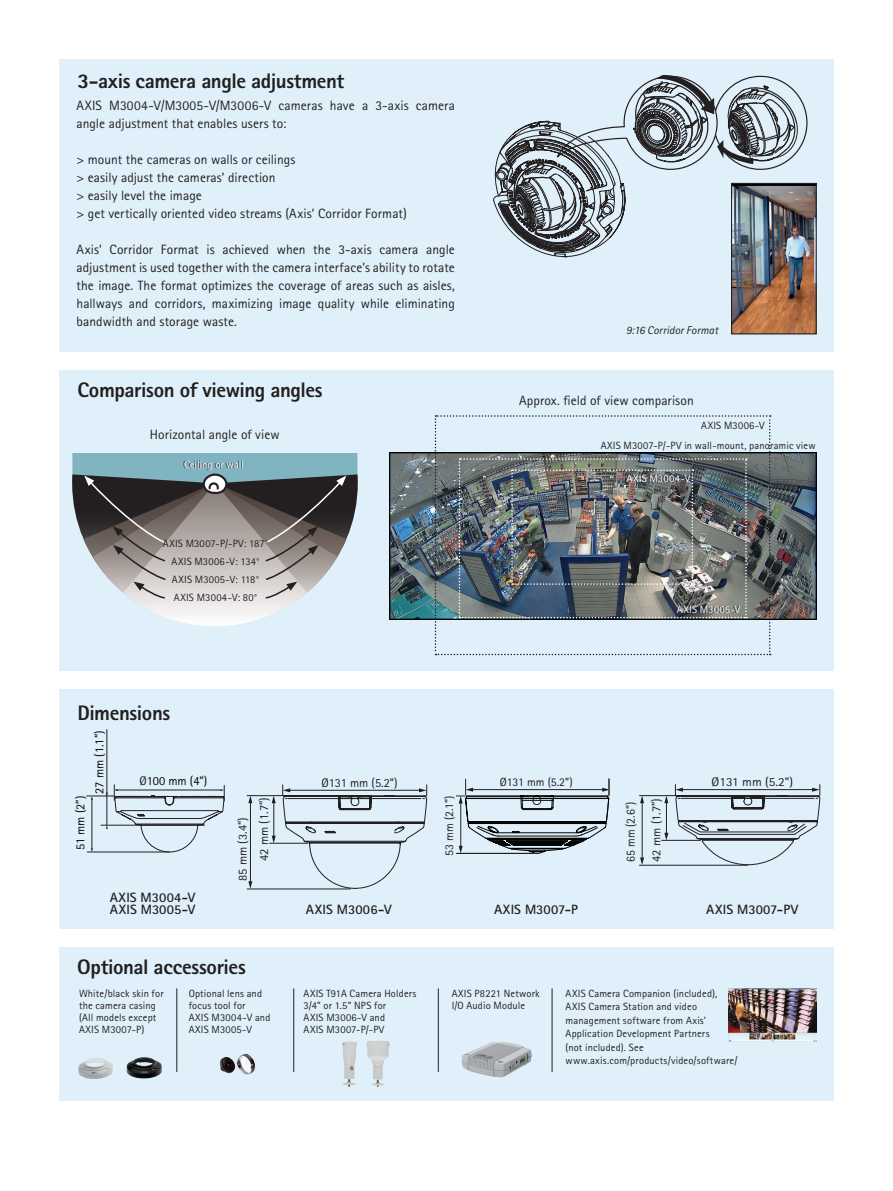
<style>
.page{position:relative;width:893px;height:1191px;background:#fff}
.page>*{position:absolute;margin:0;border:0;box-sizing:border-box;transform-origin:0 0}
.back_accessories_hea{font:800 21px "Rotis Sans Serif Pro";letter-spacing:-.02em;color:#231f20}
.inside_text_bodycopy{font:13.5px/18px "Rotis Sans Serif Pro";letter-spacing:.005em;color:#231f20}
.back_accessories_ite{font:700 13.5px "Rotis Sans Serif Pro";letter-spacing:.01em;color:#231f20}
.back_accessories_ite-2{font:13.5px "Rotis Sans Serif Pro";letter-spacing:.005em;color:#231f20}
.t1{font:12.45px/21.3px "Rotis Sans Serif Pro";color:#231f20}
.t2{font:12.45px "Rotis Sans Serif Pro";color:#050504}
.t3{font:12.45px "Rotis Sans Serif Pro";color:#231f20;scale:1.06 1}
.t4{font:12.45px "Rotis Sans Serif Pro";color:#231f20;scale:.94 1}
.t5{font:11.85px "Rotis Sans Serif Pro";color:#211e1e}
.back_accessories_ite-3{font:italic 11.25px "Rotis Sans Serif Pro";letter-spacing:.01em;color:#231f20}
.back_accessories_ite-4{font:10.5px/12px "Rotis Sans Serif Pro";letter-spacing:.015em;color:#231f20}
.back_accessories_ite-5{font:10.5px "Rotis Sans Serif Pro";letter-spacing:.015em;color:#fff}
.s1{color:#231f20}
</style>
<div class="page">
<div style="left:59px;top:689px;width:774px;height:240px;background:#dff0fa"></div>
<hr style="left:107px;top:729px;width:1px;height:96px;background:#231f20">
<svg style="left:87px;top:784px;width:138px;height:68px"></svg>
<hr style="left:101px;top:825px;width:104px;height:1px;background:#231f20">
<hr style="left:250px;top:802px;width:1px;height:80px;background:#231f20">
<svg style="left:248px;top:881px;width:4px;height:7px"></svg>
<svg style="left:248px;top:796px;width:4px;height:7px"></svg>
<hr style="left:274px;top:802px;width:1px;height:35px;background:#231f20">
<svg style="left:272px;top:835px;width:4px;height:8px"></svg>
<svg style="left:272px;top:796px;width:4px;height:7px"></svg>
<svg style="left:282px;top:785px;width:145px;height:103px"></svg>
<hr style="left:247px;top:795px;width:42px;height:1px;background:#231f20">
<hr style="left:269px;top:843px;width:39px;height:1px;background:#231f20">
<hr style="left:247px;top:888px;width:104px;height:1px;background:#231f20">
<hr style="left:642px;top:802px;width:1px;height:57px;background:#231f20">
<svg style="left:640px;top:857px;width:4px;height:8px"></svg>
<svg style="left:640px;top:796px;width:4px;height:7px"></svg>
<hr style="left:666px;top:802px;width:1px;height:32px;background:#231f20">
<svg style="left:664px;top:832px;width:4px;height:8px"></svg>
<svg style="left:664px;top:796px;width:4px;height:7px"></svg>
<hr style="left:639px;top:795px;width:41px;height:1px;background:#231f20">
<hr style="left:662px;top:840px;width:38px;height:1px;background:#231f20">
<hr style="left:639px;top:865px;width:109px;height:1px;background:#231f20">
<svg style="left:675px;top:784px;width:145px;height:81px"></svg>
<svg style="left:456px;top:779px;width:154px;height:75px"></svg>
<div style="left:60px;top:60px;width:774px;height:292px;background:#dff0fa"></div>
<div style="left:60px;top:370px;width:774px;height:301px;background:#dff0fa"></div>
<svg style="left:493px;top:75px;width:314px;height:182px"></svg>
<img style="left:389px;top:453px;width:427px;height:166px">
<img style="left:733px;top:185px;width:82px;height:147px">
<div style="left:731px;top:183px;width:86px;height:151px;border:1px solid #231f20"></div>
<svg style="left:72px;top:453px;width:285px;height:173px"></svg>
<img style="left:435px;top:415px;width:336px;height:240px">
<div style="left:59px;top:947px;width:775px;height:153px;background:#dff0fa"></div>
<img style="left:729px;top:988px;width:87px;height:53px">
<hr style="left:293px;top:988px;width:1px;height:83px;background:#231f20">
<img style="left:461px;top:1042px;width:71px;height:35px">
<hr style="left:177px;top:988px;width:1px;height:83px;background:#231f20">
<img style="left:78px;top:1057px;width:84px;height:22px">
<hr style="left:438px;top:988px;width:1px;height:83px;background:#231f20">
<hr style="left:552px;top:988px;width:1px;height:83px;background:#231f20">
<img style="left:342px;top:1041px;width:15px;height:45px">
<img style="left:367px;top:1040px;width:23px;height:47px">
<img style="left:220px;top:1053px;width:35px;height:21px">
<p class="back_accessories_hea" style="left:78px;top:68px;width:268px">3-axis camera angle adjustment</p>
<p class="inside_text_bodycopy" style="left:77px;top:97px;width:380px">AXIS M3004-V/M3005-V/M3006-V cameras have a 3-axis camera angle adjustment that enables users to:</p>
<p class="inside_text_bodycopy" style="left:77px;top:151px;width:220px">&gt; mount the cameras on walls or ceilings</p>
<p class="inside_text_bodycopy" style="left:77px;top:169px;width:201px">&gt; easily adjust the cameras’ direction</p>
<p class="inside_text_bodycopy" style="left:77px;top:187px;width:127px">&gt; easily level the image</p>
<p class="inside_text_bodycopy" style="left:77px;top:205px;width:332px">&gt; get vertically oriented video streams (Axis’ Corridor Format)</p>
<p class="inside_text_bodycopy" style="left:77px;top:241px;width:380px;text-align:justify">Axis’ Corridor Format is achieved when the 3-axis camera angle adjustment is used together with the camera interface’s ability to rotate the image. The format optimizes the coverage of areas such as aisles, hallways and corridors, maximizing image quality while eliminating bandwidth and storage waste.</p>
<p class="back_accessories_hea" style="left:78px;top:376px;width:247px">Comparison of viewing angles</p>
<p class="back_accessories_ite-2" style="left:150px;top:426px;width:131px">Horizontal angle of view</p>
<p class="back_accessories_ite-5" style="left:184px;top:458px;width:61px">Ceiling or wall</p>
<p class="back_accessories_ite-4" style="left:240px;top:458px;width:4px">l</p>
<p class="back_accessories_ite-4" style="left:163px;top:534px;width:108px;line-height:18px;text-align:center">AXIS M3007-P/-PV: 187°<br>AXIS M3006-V: 134°<br>AXIS M3005-V: 118°<br>AXIS M3004-V: 80°</p>
<p class="back_accessories_hea" style="left:77px;top:699px;width:95px">Dimensions</p>
<p class="t2" style="left:92px;top:794px;width:65px;rotate:-90deg">27 mm (1.1”)</p>
<p class="t2" style="left:139px;top:774px;width:69px"><span class="s1">Ø</span>100 mm (4”)</p>
<p class="t1" style="left:321px;top:772px;width:78px">Ø131 mm (5.2”)</p>
<p class="back_accessories_ite-3" style="left:626px;top:323px;width:93px">9:16 Corridor Format</p>
<p class="back_accessories_ite-2" style="left:519px;top:392px;width:176px">Approx. field of view comparison</p>
<p class="back_accessories_ite-4" style="left:701px;top:419px;width:65px">AXIS M3006-V</p>
<p class="back_accessories_ite-4" style="left:601px;top:440px;width:216px">AXIS M3007-P/-PV in wall-mount, panoramic view</p>
<p class="back_accessories_ite-5" style="left:626px;top:472px;width:65px">AXIS M3004-V</p>
<p class="t5" style="left:500px;top:774px;width:74px">Ø131 mm (5.2”)</p>
<p class="back_accessories_ite-5" style="left:677px;top:603px;width:65px">AXIS M3005-V</p>
<p class="t3" style="left:712px;top:774px;width:78px">Ø131 mm (5.2”)</p>
<p class="t2" style="left:73px;top:850px;width:56px;rotate:-90deg">51 mm (2”)</p>
<p class="t5" style="left:442px;top:855px;width:62px;rotate:-90deg">53 mm (2.1”)</p>
<p class="t1" style="left:232px;top:861px;width:65px;text-indent:-20px;rotate:-90deg">85 mm (3.4”)<br>42 mm (1.7”)</p>
<p class="t1" style="left:646px;top:861px;width:65px;rotate:-90deg">42 mm (1.7”)</p>
<p class="t4" style="left:623px;top:861px;width:65px;rotate:-90deg">65 mm (2.6”)</p>
<p class="back_accessories_ite" style="left:110px;top:889px;width:87px">AXIS M3004-V</p>
<p class="back_accessories_ite" style="left:110px;top:901px;width:87px">AXIS M3005-V</p>
<p class="back_accessories_ite" style="left:306px;top:901px;width:87px">AXIS M3006-V</p>
<p class="back_accessories_ite" style="left:494px;top:901px;width:85px">AXIS M3007-P</p>
<p class="back_accessories_ite" style="left:706px;top:901px;width:93px">AXIS M3007-PV</p>
<p class="back_accessories_hea" style="left:77px;top:953px;width:170px">Optional accessories</p>
<p class="back_accessories_ite-4" style="left:189px;top:987px;width:83px">Optional lens and focus tool for<br>AXIS M3004-V and<br>AXIS M3005-V</p>
<p class="back_accessories_ite-4" style="left:452px;top:987px;width:90px">AXIS P8221 Network<br>I/O Audio Module</p>
<p class="back_accessories_ite-4" style="left:79px;top:987px;width:86px">White/black skin for the camera casing (All models except<br>AXIS M3007-P)</p>
<p class="back_accessories_ite-4" style="left:303px;top:987px;width:114px">AXIS T91A Camera Holders<br>3/4” or 1.5” NPS for<br>AXIS M3006-V and<br>AXIS M3007-P/-PV</p>
<p class="back_accessories_ite-4" style="left:566px;top:986px;width:174px;line-height:13.5px">AXIS Camera Companion (included),<br>AXIS Camera Station and video management software from Axis'<br>Application Development Partners<br>(not included). See www.axis.com/products/video/software/</p>
</div>
